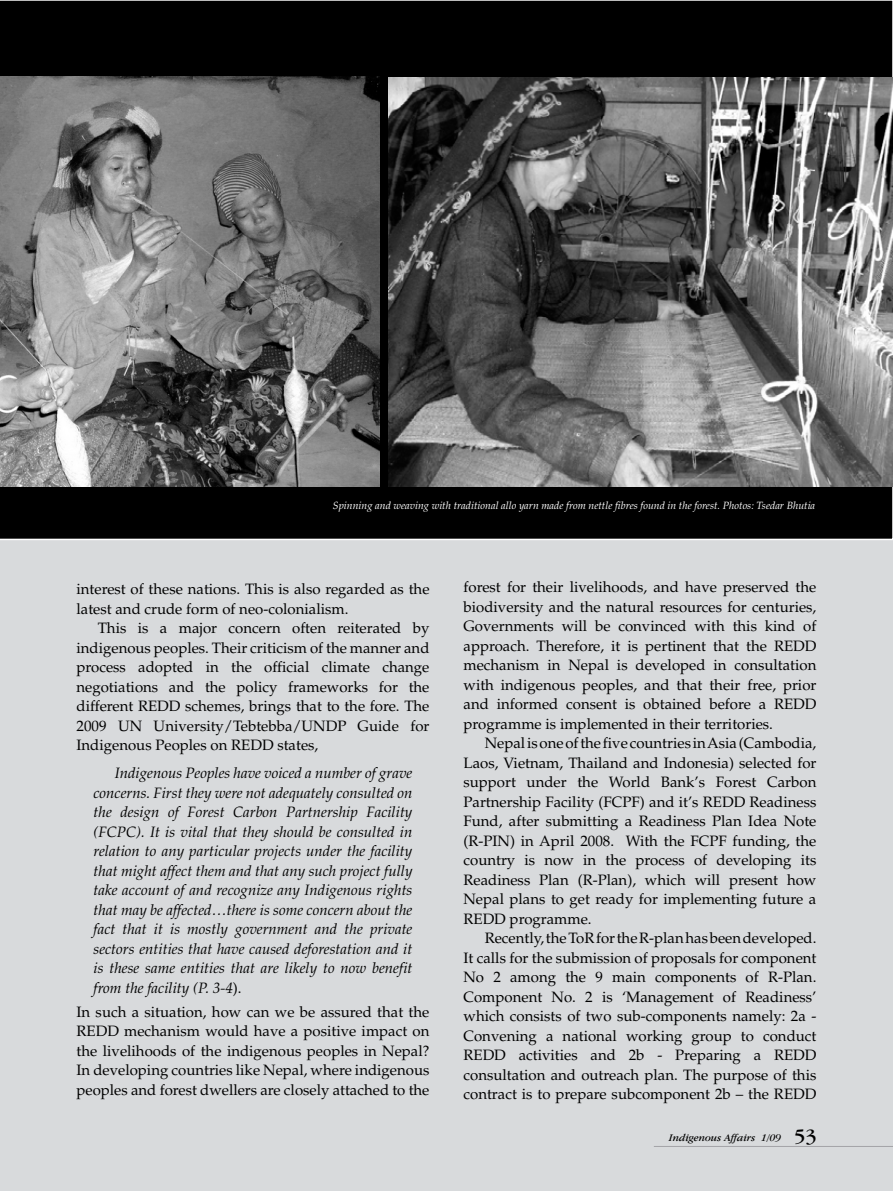
<style>
.page{position:relative;width:893px;height:1191px;background:#d8dadc}
.page>*{position:absolute;margin:0;border:0;box-sizing:border-box;transform-origin:0 0}
.t1{font:15px/19.5px "Palatino";color:#000;text-align:justify}
.t2{font:italic 15px/19.5px "Palatino";color:#000;text-align:justify}
.t3{font:italic 10.5px "Palatino";color:#fff}
.t4{font:italic 10.5px "Garamond IT Cby BT";color:#000}
.s1{font-style:normal}
.s2{font-style:normal;font-size:21px}
</style>
<div class="page">
<div style="left:0;top:0;width:893px;height:540px;background:#000"></div>
<img style="left:0;top:77px;width:380px;height:409px">
<img style="left:388px;top:78px;width:505px;height:408px">
<hr style="left:654px;top:1146px;width:239px;height:1px;background:#a3a3a7">
<p class="t3" style="left:333px;top:500px;width:484px">Spinning and weaving with traditional allo yarn made from nettle fibres found in the forest. Photos: Tsedar Bhutia</p>
<p class="t1" style="left:77px;top:580px;width:354px">interest of these nations. This is also regarded as the latest and crude form of neo-colonialism.</p>
<p class="t1" style="left:77px;top:619px;width:354px;text-indent:21px">This is a major concern often reiterated by indigenous peoples. Their criticism of the manner and process adopted in the official climate change negotiations and the policy frameworks for the different REDD schemes, brings that to the fore. The 2009 UN University/Tebtebba/UNDP Guide for Indigenous Peoples on REDD states,</p>
<p class="t2" style="left:94px;top:764px;width:320px;text-indent:21px">Indigenous Peoples have voiced a number of grave concerns. First they were not adequately consulted on the design of Forest Carbon Partnership Facility (FCPC). It is vital that they should be consulted in relation to any particular projects under the facility that might affect them and that any such project fully take account of and recognize any Indigenous rights that may be affected…there is some concern about the fact that it is mostly government and the private sectors entities that have caused deforestation and it is these same entities that are likely to now benefit from the facility (P. 3-4<span class="s1">).</span></p>
<p class="t1" style="left:77px;top:1002px;width:354px">In such a situation, how can we be assured that the REDD mechanism would have a positive impact on the livelihoods of the indigenous peoples in Nepal?<br>In developing countries like Nepal, where indigenous peoples and forest dwellers are closely attached to the</p>
<p class="t1" style="left:463px;top:577px;width:354px">forest for their livelihoods, and have preserved the biodiversity and the natural resources for centuries, Governments will be convinced with this kind of approach. Therefore, it is pertinent that the REDD mechanism in Nepal is developed in consultation with indigenous peoples, and that their free, prior and informed consent is obtained before a REDD programme is implemented in their territories.</p>
<p class="t1" style="left:463px;top:733px;width:354px;text-indent:21px">Nepal is one of the five countries in Asia (Cambodia, Laos, Vietnam, Thailand and Indonesia) selected for support under the World Bank’s Forest Carbon Partnership Facility (FCPF) and it’s REDD Readiness Fund, after submitting a Readiness Plan Idea Note (R-PIN) in April 2008. With the FCPF funding, the country is now in the process of developing its Readiness Plan (R-Plan), which will present how Nepal plans to get ready for implementing future a REDD programme.</p>
<p class="t1" style="left:463px;top:928px;width:354px;text-indent:21px">Recently, the ToR for the R-plan has been developed.<br>It calls for the submission of proposals for component No 2 among the 9 main components of R-Plan.<br>Component No. 2 is ‘Management of Readiness’ which consists of two sub-components namely: 2a - Convening a national working group to conduct REDD activities and 2b - Preparing a REDD consultation and outreach plan. The purpose of this contract is to prepare subcomponent 2b – the REDD</p>
<p class="t4" style="left:669px;top:1131px;width:149px">Indigenous Affairs 1/09 <span class="s2">53</span></p>
</div>
